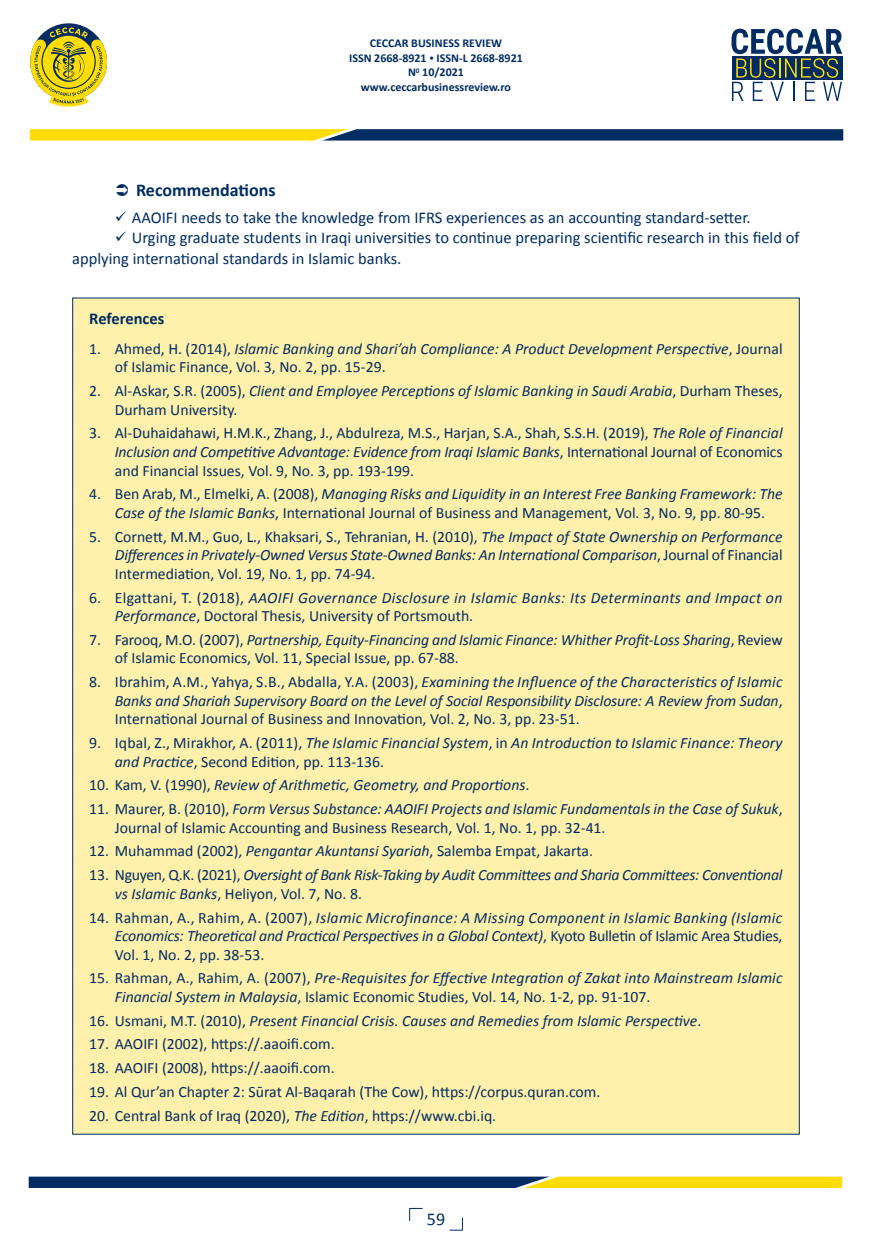
<style>
.page{position:relative;width:872px;height:1255px;background:#fff}
.page>*{position:absolute;margin:0;border:0;box-sizing:border-box;transform-origin:0 0}
.t1{font:700 18px "Calibri";color:#002c62}
.t2{font:18px "Calibri";color:#002c62}
.t3{font:16.5px/20.2px "Calibri";color:#002c62}
.t4{font:700 16.5px "Calibri";color:#002c62}
.t5{font:italic 15.75px/18.6px "Calibri";color:#002c62}
.t6{font:15.75px/18.6px "Calibri";color:#002c62}
.t7{font:italic 15.75px/18.6px "Calibri";letter-spacing:.02em;color:#002c62}
.t8{font:italic 15.75px/18.6px "Calibri";letter-spacing:-.02em;color:#002c62}
.t9{font:700 12px/14.4px "Calibri";color:#002c62;text-align:center}
.s1{font-size:9px}
.s2{font-style:normal}
.s3{font-style:italic}
</style>
<div class="page">
<svg style="left:449px;top:1217px;width:14px;height:13px"></svg>
<svg style="left:731px;top:29px;width:111px;height:72px"></svg>
<svg style="left:30px;top:129px;width:813px;height:11px;background:#637144"></svg>
<svg style="left:30px;top:27px;width:77px;height:80px"></svg>
<svg style="left:29px;top:1176px;width:813px;height:11px;background:#69774c"></svg>
<svg style="left:409px;top:1207px;width:13px;height:13px"></svg>
<div style="left:72px;top:297px;width:727px;height:837px;background:#fff0ab"></div>
<p class="t9" style="left:349px;top:36px;width:175px">CECCAR BUSINESS REVIEW<br>ISSN 2668-8921 <span class="s1">•</span> ISSN-L 2668-8921<br>N<sup>0</sup> 10/2021 www.ceccarbusinessreview.ro</p>
<p class="t1" style="left:136px;top:179px;width:141px">Recommendations</p>
<p class="t3" style="left:115px;top:207px;width:637px">✓ AAOIFI needs to take the knowledge from IFRS experiences as an accounting standard-setter.</p>
<p class="t3" style="left:72px;top:227px;width:729px;text-indent:43px">✓ Urging graduate students in Iraqi universities to continue preparing scientific research in this field of applying international standards in Islamic banks.</p>
<p class="t4" style="left:89px;top:309px;width:77px">References</p>
<p class="t5" style="left:115px;top:338px;width:669px;text-indent:-26px"><span class="s2">1. Ahmed, H. (2014),</span> Islamic Banking and Shari’ah Compliance: A Product Development Perspective<span class="s2">, Journal of Islamic Finance, Vol. 3, No. 2, pp. 15-29.</span></p>
<p class="t5" style="left:115px;top:381px;width:669px;text-indent:-26px"><span class="s2">2. Al-Askar, S.R. (2005),</span> Client and Employee Perceptions of Islamic Banking in Saudi Arabia<span class="s2">, Durham Theses,<br>Durham University.</span></p>
<p class="t6" style="left:115px;top:423px;width:669px;text-align:justify;text-indent:-26px">3. Al-Duhaidahawi, H.M.K., Zhang, J., Abdulreza, M.S., Harjan, S.A., Shah, S.S.H. (2019), <span class="s3">The Role of Financial Inclusion and Competitive Advantage: Evidence from Iraqi Islamic Banks</span>, International Journal of Economics and Financial Issues, Vol. 9, No. 3, pp. 193-199.</p>
<p class="t6" style="left:89px;top:484px;width:695px;text-align:center">4. Ben Arab, M., Elmelki, A. (2008), <span class="s3">Managing Risks and Liquidity in an Interest Free Banking Framework: The<br>Case of the Islamic Banks</span>, International Journal of Business and Management, Vol. 3, No. 9, pp. 80-95.</p>
<p class="t5" style="left:115px;top:526px;width:669px;text-align:justify;text-indent:-26px"><span class="s2">5. Cornett, M.M., Guo, L., Khaksari, S., Tehranian, H. (2010),</span> The Impact of State Ownership on Performance Differences in Privately-Owned Versus State-Owned Banks: An International Comparison<span class="s2">, Journal of Financial Intermediation, Vol. 19, No. 1, pp. 74-94.</span></p>
<p class="t7" style="left:115px;top:587px;width:669px;text-indent:-26px"><span class="s2">6. Elgattani, T. (2018),</span> AAOIFI Governance Disclosure in Islamic Banks: Its Determinants and Impact on<br>Performance<span class="s2">, Doctoral Thesis, University of Portsmouth.</span></p>
<p class="t6" style="left:115px;top:629px;width:669px;text-indent:-26px">7. Farooq, M.O. (2007), <span class="s3">Partnership, Equity-Financing and Islamic Finance: Whither Profit-Loss Sharing</span>, Review of Islamic Economics, Vol. 11, Special Issue, pp. 67-88.</p>
<p class="t5" style="left:115px;top:672px;width:669px;text-align:justify;text-indent:-26px"><span class="s2">8. Ibrahim, A.M., Yahya, S.B., Abdalla, Y.A. (2003),</span> Examining the Influence of the Characteristics of Islamic Banks and Shariah Supervisory Board on the Level of Social Responsibility Disclosure: A Review from Sudan<span class="s2">, International Journal of Business and Innovation, Vol. 2, No. 3, pp. 23-51.</span></p>
<p class="t5" style="left:115px;top:732px;width:669px;text-indent:-26px"><span class="s2">9. Iqbal, Z., Mirakhor, A. (2011),</span> The Islamic Financial System<span class="s2">, in</span> An Introduction to Islamic Finance: Theory and Practice<span class="s2">, Second Edition, pp. 113-136.</span></p>
<p class="t5" style="left:89px;top:775px;width:442px"><span class="s2">10. Kam, V. (1990),</span> Review of Arithmetic, Geometry, and Proportions<span class="s2">.</span></p>
<p class="t6" style="left:115px;top:798px;width:669px;text-indent:-26px">11. Maurer, B. (2010), <span class="s3">Form Versus Substance: AAOIFI Projects and Islamic Fundamentals in the Case of Sukuk</span>,<br>Journal of Islamic Accounting and Business Research, Vol. 1, No. 1, pp. 32-41.</p>
<p class="t6" style="left:89px;top:841px;width:505px">12. Muhammad (2002), <span class="s3">Pengantar Akuntansi Syariah</span>, Salemba Empat, Jakarta.</p>
<p class="t8" style="left:115px;top:864px;width:669px;text-indent:-26px"><span class="s2">13. Nguyen, Q.K. (2021),</span> Oversight of Bank Risk-Taking by Audit Committees and Sharia Committees: Conventional vs Islamic Banks<span class="s2">, Heliyon, Vol. 7, No. 8.</span></p>
<p class="t5" style="left:115px;top:907px;width:669px;text-align:justify;text-indent:-26px"><span class="s2">14. Rahman, A., Rahim, A. (2007),</span> Islamic Microfinance: A Missing Component in Islamic Banking (Islamic Economics: Theoretical and Practical Perspectives in a Global Context)<span class="s2">, Kyoto Bulletin of Islamic Area Studies, Vol. 1, No. 2, pp. 38-53.</span></p>
<p class="t5" style="left:115px;top:968px;width:669px;text-indent:-26px"><span class="s2">15. Rahman, A., Rahim, A. (2007),</span> Pre-Requisites for Effective Integration of Zakat into Mainstream Islamic<br>Financial System in Malaysia<span class="s2">, Islamic Economic Studies, Vol. 14, No. 1-2, pp. 91-107.</span></p>
<p class="t5" style="left:89px;top:1010px;width:613px"><span class="s2">16. Usmani, M.T. (2010),</span> Present Financial Crisis. Causes and Remedies from Islamic Perspective<span class="s2">.</span></p>
<p class="t6" style="left:89px;top:1034px;width:247px">17. AAOIFI (2002), https://.aaoifi.com.</p>
<p class="t6" style="left:89px;top:1057px;width:247px">18. AAOIFI (2008), https://.aaoifi.com.</p>
<p class="t6" style="left:89px;top:1081px;width:512px">19. Al Qur’an Chapter 2: Sūrat Al-Baqarah (The Cow), https://corpus.quran.com.</p>
<p class="t6" style="left:89px;top:1105px;width:408px">20. Central Bank of Iraq (2020), <span class="s3">The Edition</span>, https://www.cbi.iq.</p>
<p class="t2" style="left:427px;top:1208px;width:20px">59</p>
</div>
